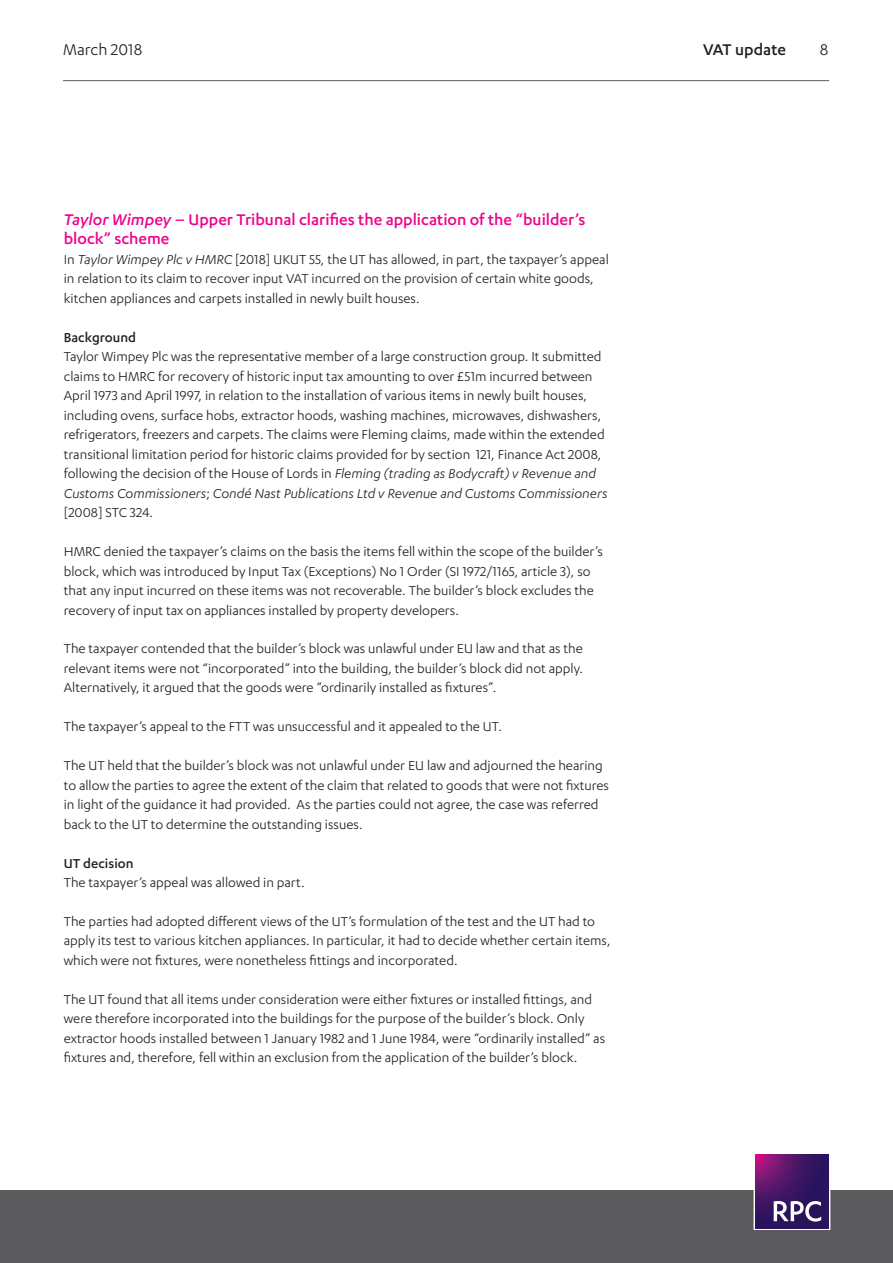
<style>
.page{position:relative;width:893px;height:1263px;background:#fff}
.page>*{position:absolute;margin:0;border:0;box-sizing:border-box;transform-origin:0 0}
.Heading_2__pink{font:500 18px/19.5px "Karbon";color:#ed028c}
.t1{font:18px "Karbon";color:#231f20}
.t2{font:500 18px "Karbon";color:#231f20}
.Body{font:15px/19.5px "Karbon";color:#231f20}
.Heading_3{font:500 15px "Karbon";color:#231f20}
.s1{font-style:italic}
</style>
<div class="page">
<hr style="left:63px;top:80px;width:766px;height:1px;background:#5a5a5d">
<div style="left:0;top:1191px;width:893px;height:72px;background:#5a5a5d"></div>
<div style="left:754px;top:1153px;width:76px;height:77px;border:1px solid #fff"></div>
<svg style="left:755px;top:1155px;width:74px;height:73px;background:#461565"></svg>
<svg style="left:774px;top:1201px;width:47px;height:20px"></svg>
<p class="t1" style="left:63px;top:39px;width:81px">March 2018</p>
<p class="t2" style="left:703px;top:39px;width:84px">VAT update</p>
<p class="t1" style="left:820px;top:39px;width:10px">8</p>
<p class="Heading_2__pink" style="left:64px;top:209px;width:523px"><span class="s1">Taylor Wimpey</span> – Upper Tribunal clarifies the application of the “builder’s block” scheme</p>
<p class="Body" style="left:64px;top:249px;width:546px">In <span class="s1">Taylor Wimpey Plc v HMRC</span> [2018] UKUT 55, the UT has allowed, in part, the taxpayer’s appeal in relation to its claim to recover input VAT incurred on the provision of certain white goods, kitchen appliances and carpets installed in newly built houses.</p>
<p class="Heading_3" style="left:64px;top:329px;width:74px">Background</p>
<p class="Body" style="left:64px;top:346px;width:545px">Taylor Wimpey Plc was the representative member of a large construction group. It submitted claims to HMRC for recovery of historic input tax amounting to over £51m incurred between April 1973 and April 1997, in relation to the installation of various items in newly built houses, including ovens, surface hobs, extractor hoods, washing machines, microwaves, dishwashers, refrigerators, freezers and carpets. The claims were Fleming claims, made within the extended transitional limitation period for historic claims provided for by section 121, Finance Act 2008, following the decision of the House of Lords in <span class="s1">Fleming (trading as Bodycraft) v Revenue and Customs Commissioners</span>; <span class="s1">Condé Nast Publications Ltd v Revenue and Customs Commissioners </span>[2008] STC 324.</p>
<p class="Body" style="left:64px;top:541px;width:541px">HMRC denied the taxpayer’s claims on the basis the items fell within the scope of the builder’s block, which was introduced by Input Tax (Exceptions) No 1 Order (SI 1972/1165, article 3), so that any input incurred on these items was not recoverable. The builder’s block excludes the recovery of input tax on appliances installed by property developers.</p>
<p class="Body" style="left:64px;top:639px;width:521px;text-align:justify">The taxpayer contended that the builder’s block was unlawful under EU law and that as the relevant items were not “incorporated” into the building, the builder’s block did not apply.<br>Alternatively, it argued that the goods were “ordinarily installed as fixtures”.</p>
<p class="Body" style="left:64px;top:717px;width:440px">The taxpayer’s appeal to the FTT was unsuccessful and it appealed to the UT.</p>
<p class="Body" style="left:64px;top:755px;width:547px">The UT held that the builder’s block was not unlawful under EU law and adjourned the hearing to allow the parties to agree the extent of the claim that related to goods that were not fixtures in light of the guidance it had provided. As the parties could not agree, the case was referred back to the UT to determine the outstanding issues.</p>
<p class="Heading_3" style="left:64px;top:854px;width:71px">UT decision</p>
<p class="Body" style="left:64px;top:872px;width:242px">The taxpayer’s appeal was allowed in part.</p>
<p class="Body" style="left:64px;top:911px;width:548px">The parties had adopted different views of the UT’s formulation of the test and the UT had to apply its test to various kitchen appliances. In particular, it had to decide whether certain items, which were not fixtures, were nonetheless fittings and incorporated.</p>
<p class="Body" style="left:64px;top:989px;width:543px">The UT found that all items under consideration were either fixtures or installed fittings, and were therefore incorporated into the buildings for the purpose of the builder’s block. Only extractor hoods installed between 1 January 1982 and 1 June 1984, were “ordinarily installed” as fixtures and, therefore, fell within an exclusion from the application of the builder’s block.</p>
</div>
